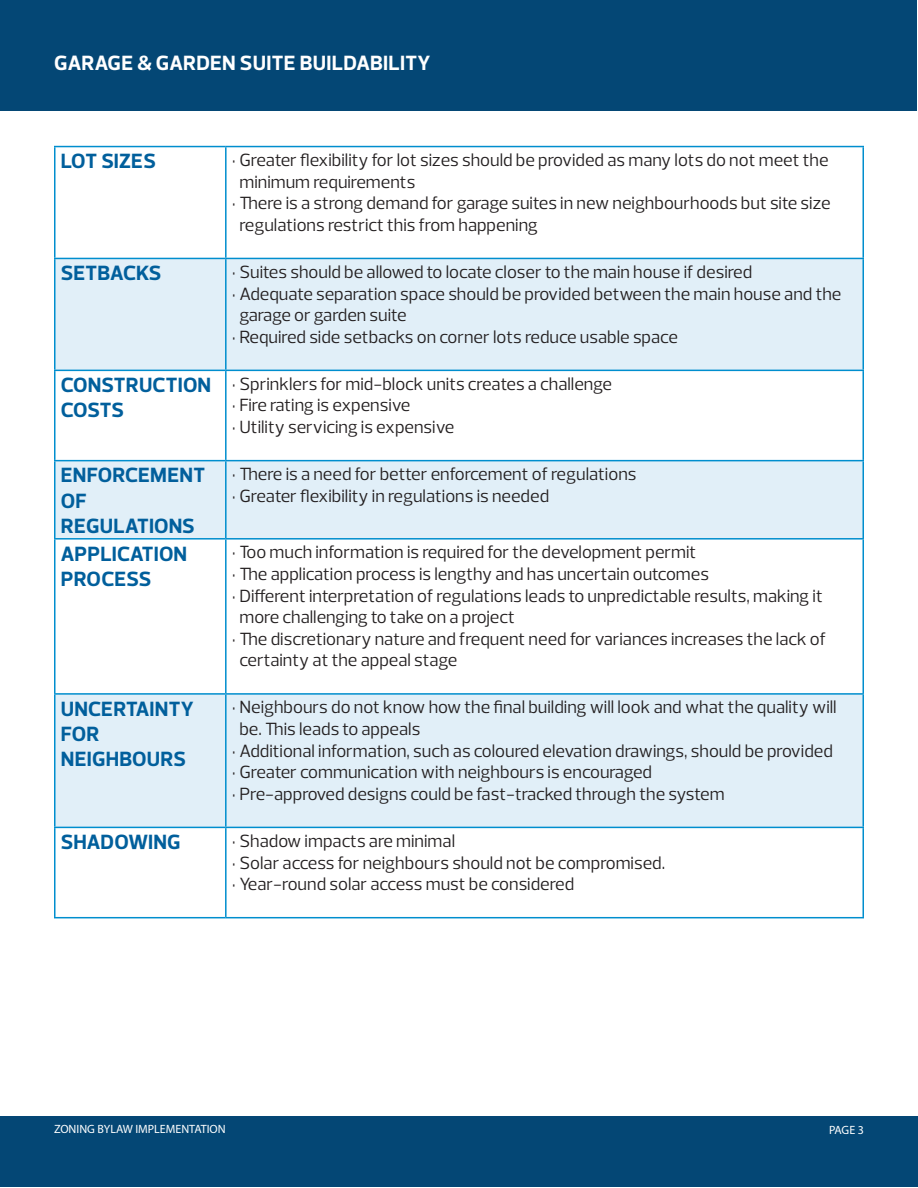
<style>
.page{position:relative;width:918px;height:1188px;background:#fff}
.page>*{position:absolute;margin:0;border:0;box-sizing:border-box;transform-origin:0 0}
.t1{font:700 21px/25.2px "Prelo";color:#015f9c}
.t2{font:700 21px "Prelo";letter-spacing:.015em;color:#fff}
.t3{font:18px/21.6px "Prelo";color:#231f20}
.t4{font:12px "Myriad Pro";color:#fff}
</style>
<div class="page">
<div style="left:1px;top:1px;width:916px;height:110px;background:#044775"></div>
<div style="left:0;top:1117px;width:918px;height:70px;background:#044775"></div>
<svg style="left:56px;top:259px;width:806px;height:568px;fill:#e1eff8"></svg>
<hr style="left:54px;top:146px;width:172px;height:1px;background:#008ece">
<hr style="left:54px;top:147px;width:2px;height:111px;background:#008ece">
<hr style="left:226px;top:146px;width:638px;height:1px;background:#008ece">
<hr style="left:225px;top:147px;width:2px;height:111px;background:#008ece">
<hr style="left:862px;top:147px;width:2px;height:111px;background:#008ece">
<hr style="left:54px;top:258px;width:172px;height:1px;background:#008ece">
<hr style="left:54px;top:259px;width:2px;height:111px;background:#008ece">
<hr style="left:226px;top:258px;width:638px;height:1px;background:#008ece">
<hr style="left:225px;top:259px;width:2px;height:111px;background:#008ece">
<hr style="left:862px;top:259px;width:2px;height:111px;background:#008ece">
<hr style="left:54px;top:370px;width:172px;height:1px;background:#008ece">
<hr style="left:54px;top:371px;width:2px;height:89px;background:#008ece">
<hr style="left:226px;top:370px;width:638px;height:1px;background:#008ece">
<hr style="left:225px;top:371px;width:2px;height:89px;background:#008ece">
<hr style="left:862px;top:371px;width:2px;height:89px;background:#008ece">
<hr style="left:54px;top:460px;width:172px;height:1px;background:#008ece">
<hr style="left:54px;top:461px;width:2px;height:77px;background:#008ece">
<hr style="left:226px;top:460px;width:638px;height:1px;background:#008ece">
<hr style="left:225px;top:461px;width:2px;height:77px;background:#008ece">
<hr style="left:862px;top:461px;width:2px;height:77px;background:#008ece">
<hr style="left:54px;top:538px;width:172px;height:2px;background:#008ece">
<hr style="left:54px;top:540px;width:2px;height:153px;background:#008ece">
<hr style="left:226px;top:538px;width:638px;height:2px;background:#008ece">
<hr style="left:225px;top:540px;width:2px;height:153px;background:#008ece">
<hr style="left:862px;top:540px;width:2px;height:153px;background:#008ece">
<hr style="left:54px;top:693px;width:172px;height:2px;background:#008ece">
<hr style="left:54px;top:695px;width:2px;height:132px;background:#008ece">
<hr style="left:226px;top:693px;width:638px;height:2px;background:#008ece">
<hr style="left:225px;top:695px;width:2px;height:132px;background:#008ece">
<hr style="left:862px;top:695px;width:2px;height:132px;background:#008ece">
<hr style="left:54px;top:827px;width:172px;height:1px;background:#008ece">
<hr style="left:54px;top:828px;width:2px;height:89px;background:#008ece">
<hr style="left:226px;top:827px;width:638px;height:1px;background:#008ece">
<hr style="left:225px;top:828px;width:2px;height:89px;background:#008ece">
<hr style="left:862px;top:828px;width:2px;height:89px;background:#008ece">
<hr style="left:54px;top:917px;width:172px;height:1px;background:#008ece">
<hr style="left:226px;top:917px;width:638px;height:1px;background:#008ece">
<p class="t2" style="left:54px;top:50px;width:378px">GARAGE &amp; GARDEN SUITE BUILDABILITY</p>
<p class="t1" style="left:61px;top:149px;width:97px">LOT SIZES</p>
<p class="t3" style="left:239px;top:149px;width:591px;text-indent:-8px">• Greater flexibility for lot sizes should be provided as many lots do not meet the minimum requirements</p>
<p class="t3" style="left:239px;top:193px;width:593px;text-indent:-8px">• There is a strong demand for garage suites in new neighbourhoods but site size regulations restrict this from happening</p>
<p class="t1" style="left:61px;top:261px;width:102px">SETBACKS</p>
<p class="t3" style="left:232px;top:261px;width:522px">• Suites should be allowed to locate closer to the main house if desired</p>
<p class="t3" style="left:239px;top:283px;width:604px;text-indent:-8px">• Adequate separation space should be provided between the main house and the garage or garden suite</p>
<p class="t3" style="left:232px;top:326px;width:448px">• Required side setbacks on corner lots reduce usable space</p>
<p class="t1" style="left:61px;top:373px;width:152px">CONSTRUCTION<br>COSTS</p>
<p class="t3" style="left:232px;top:373px;width:382px">• Sprinklers for mid-block units creates a challenge</p>
<p class="t3" style="left:232px;top:395px;width:180px">• Fire rating is expensive</p>
<p class="t3" style="left:232px;top:416px;width:224px">• Utility servicing is expensive</p>
<p class="t1" style="left:61px;top:463px;width:146px">ENFORCEMENT<br>OF<br>REGULATIONS</p>
<p class="t3" style="left:232px;top:463px;width:406px">• There is a need for better enforcement of regulations</p>
<p class="t3" style="left:232px;top:485px;width:319px">• Greater flexibility in regulations is needed</p>
<p class="t1" style="left:61px;top:541px;width:128px">APPLICATION<br>PROCESS</p>
<p class="t3" style="left:232px;top:542px;width:466px">• Too much information is required for the development permit</p>
<p class="t3" style="left:232px;top:563px;width:479px">• The application process is lengthy and has uncertain outcomes</p>
<p class="t3" style="left:239px;top:585px;width:585px;text-indent:-8px">• Different interpretation of regulations leads to unpredictable results, making it more challenging to take on a project</p>
<p class="t3" style="left:239px;top:628px;width:588px;text-indent:-8px">• The discretionary nature and frequent need for variances increases the lack of certainty at the appeal stage</p>
<p class="t1" style="left:61px;top:696px;width:135px">UNCERTAINTY<br>FOR<br>NEIGHBOURS</p>
<p class="t3" style="left:239px;top:697px;width:599px;text-indent:-8px">• Neighbours do not know how the final building will look and what the quality will be. This leads to appeals</p>
<p class="t3" style="left:232px;top:740px;width:603px">• Additional information, such as coloured elevation drawings, should be provided</p>
<p class="t3" style="left:232px;top:761px;width:422px">• Greater communication with neighbours is encouraged</p>
<p class="t3" style="left:232px;top:783px;width:494px">• Pre-approved designs could be fast-tracked through the system</p>
<p class="t1" style="left:61px;top:830px;width:121px">SHADOWING</p>
<p class="t3" style="left:232px;top:830px;width:225px">• Shadow impacts are minimal</p>
<p class="t3" style="left:232px;top:852px;width:435px">• Solar access for neighbours should not be compromised.</p>
<p class="t3" style="left:232px;top:873px;width:344px">• Year-round solar access must be considered</p>
<p class="t4" style="left:54px;top:1122px;width:173px">ZONING BYLAW IMPLEMENTATION</p>
<p class="t4" style="left:829px;top:1123px;width:36px">PAGE 3</p>
</div>
